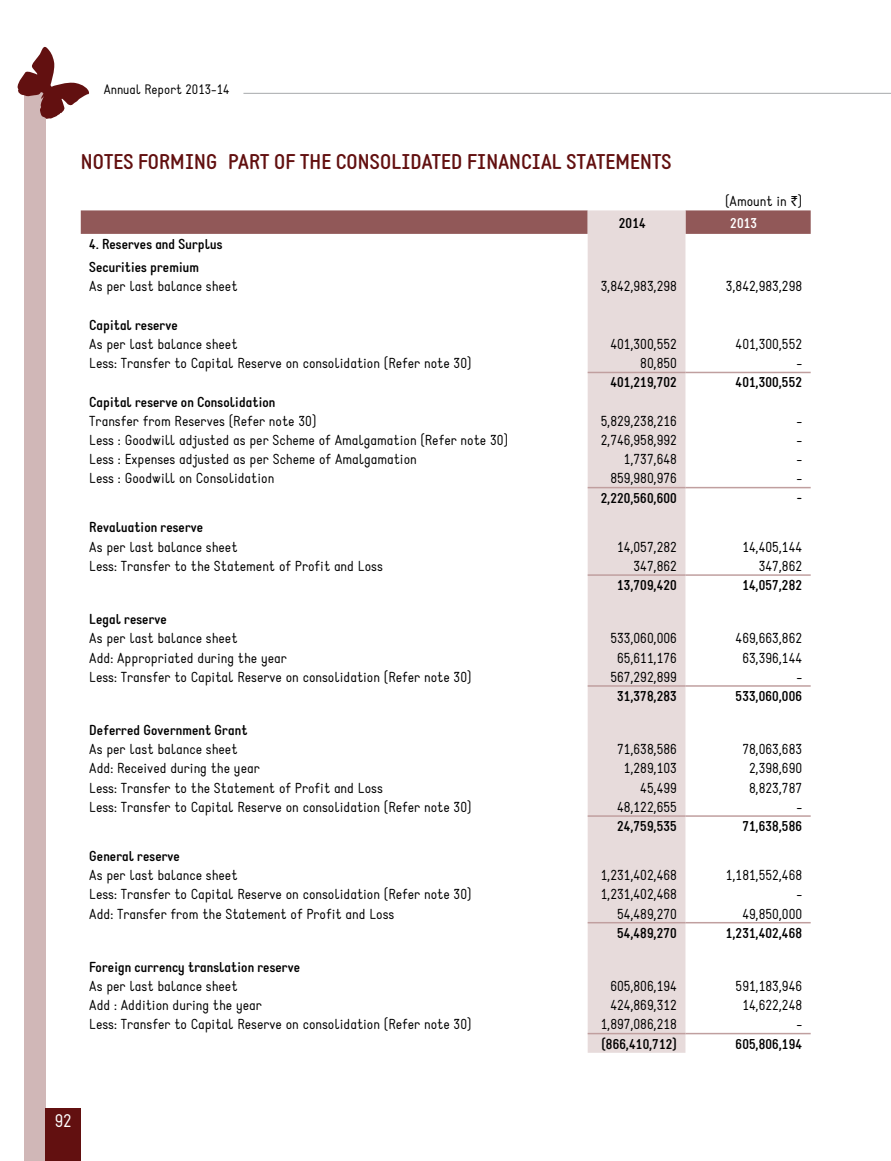
<style>
.page{position:relative;width:891px;height:1161px;background:#fff}
.page>*{position:absolute;margin:0;border:0;box-sizing:border-box;transform-origin:0 0}
.t1{font:700 21px "Static";color:#621010}
.t2{font:18px "Static";color:#fff}
.t3{font:14.25px/19.2px "Static";color:#000}
.t4{font:700 14.25px/19.2px "Static";color:#000}
.t5{font:700 14.25px "Static";color:#fff}
.t6{font:13.5px "Static";color:#000}
.s1{font-family:"Rupee"}
.s2{font-weight:700}
.s3{font-weight:400}
</style>
<div class="page">
<div style="left:24px;top:81px;width:21px;height:1080px;background:#d0b7b7"></div>
<svg style="left:17px;top:46px;width:72px;height:73px"></svg>
<hr style="left:243px;top:93px;width:648px;height:1px;background:#a7a9ac">
<div style="left:45px;top:1109px;width:36px;height:52px;background:#621010"></div>
<svg style="left:81px;top:210px;width:730px;height:24px"></svg>
<div style="left:588px;top:210px;width:97px;height:843px;background:#e7dbdb"></div>
<hr style="left:588px;top:372px;width:97px;height:1px;background:#c09f9f">
<hr style="left:685px;top:372px;width:126px;height:1px;background:#c09f9f">
<hr style="left:588px;top:487px;width:97px;height:1px;background:#c09f9f">
<hr style="left:685px;top:487px;width:126px;height:1px;background:#c09f9f">
<hr style="left:588px;top:574px;width:97px;height:2px;background:#c09f9f">
<hr style="left:685px;top:574px;width:126px;height:2px;background:#c09f9f">
<hr style="left:588px;top:685px;width:97px;height:2px;background:#c09f9f">
<hr style="left:685px;top:685px;width:126px;height:2px;background:#c09f9f">
<hr style="left:588px;top:815px;width:97px;height:2px;background:#c09f9f">
<hr style="left:685px;top:815px;width:126px;height:2px;background:#c09f9f">
<hr style="left:588px;top:922px;width:97px;height:1px;background:#c09f9f">
<hr style="left:685px;top:922px;width:126px;height:1px;background:#c09f9f">
<hr style="left:588px;top:1033px;width:97px;height:1px;background:#c09f9f">
<hr style="left:685px;top:1033px;width:126px;height:1px;background:#c09f9f">
<p class="t6" style="left:104px;top:81px;width:127px">Annual Report 2013-14</p>
<h1 class="t1" style="left:81px;top:149px;width:592px">Notes forming part of the consolidated financial statements</h1>
<p class="t3" style="left:725px;top:192px;width:78px">(Amount in <span class="s1">`</span>)</p>
<p class="t4" style="left:619px;top:213px;width:29px">2014</p>
<p class="t5" style="left:730px;top:214px;width:29px">2013</p>
<p class="t4" style="left:89px;top:232px;width:135px;line-height:23.4px">4. Reserves and Surplus<br>Securities premium</p>
<p class="t3" style="left:89px;top:277px;width:150px">As per last balance sheet</p>
<p class="t3" style="left:601px;top:277px;width:78px">3,842,983,298</p>
<p class="t3" style="left:726px;top:277px;width:78px">3,842,983,298</p>
<p class="t3" style="left:89px;top:316px;width:150px"><span class="s2">Capital reserve<br></span>As per last balance sheet</p>
<p class="t3" style="left:610px;top:335px;width:68px">401,300,552</p>
<p class="t3" style="left:736px;top:335px;width:68px">401,300,552</p>
<p class="t3" style="left:89px;top:354px;width:384px">Less: Transfer to Capital Reserve on consolidation (Refer note 30)</p>
<p class="t3" style="left:640px;top:354px;width:38px">80,850</p>
<p class="t3" style="left:796px;top:354px;width:7px">-</p>
<p class="t4" style="left:610px;top:373px;width:68px">401,219,702</p>
<p class="t4" style="left:736px;top:373px;width:68px">401,300,552</p>
<p class="t3" style="left:89px;top:392px;width:229px"><span class="s2">Capital reserve on Consolidation<br></span>Transfer from Reserves (Refer note 30)</p>
<p class="t3" style="left:601px;top:412px;width:78px">5,829,238,216</p>
<p class="t3" style="left:796px;top:412px;width:7px">-</p>
<p class="t3" style="left:89px;top:431px;width:420px">Less : Goodwill adjusted as per Scheme of Amalgamation (Refer note 30)</p>
<p class="t3" style="left:601px;top:431px;width:78px">2,746,958,992</p>
<p class="t3" style="left:796px;top:431px;width:7px">-</p>
<p class="t3" style="left:89px;top:450px;width:329px">Less : Expenses adjusted as per Scheme of Amalgamation</p>
<p class="t3" style="left:624px;top:450px;width:55px">1,737,648</p>
<p class="t3" style="left:796px;top:450px;width:7px">-</p>
<p class="t3" style="left:89px;top:469px;width:187px">Less : Goodwill on Consolidation</p>
<p class="t3" style="left:610px;top:469px;width:68px">859,980,976</p>
<p class="t3" style="left:796px;top:469px;width:7px">-</p>
<p class="t4" style="left:601px;top:488px;width:78px">2,220,560,600</p>
<p class="t4" style="left:797px;top:488px;width:7px">-</p>
<p class="t3" style="left:89px;top:518px;width:150px"><span class="s2">Revaluation reserve<br></span>As per last balance sheet</p>
<p class="t3" style="left:617px;top:538px;width:61px">14,057,282</p>
<p class="t3" style="left:742px;top:538px;width:61px">14,405,144</p>
<p class="t3" style="left:89px;top:557px;width:295px">Less: Transfer to the Statement of Profit and Loss</p>
<p class="t3" style="left:634px;top:557px;width:45px">347,862</p>
<p class="t3" style="left:759px;top:557px;width:45px">347,862</p>
<p class="t4" style="left:617px;top:576px;width:61px">13,709,420</p>
<p class="t4" style="left:742px;top:576px;width:61px">14,057,282</p>
<p class="t3" style="left:89px;top:610px;width:150px"><span class="s2">Legal reserve<br></span>As per last balance sheet</p>
<p class="t3" style="left:610px;top:629px;width:68px">533,060,006</p>
<p class="t3" style="left:736px;top:629px;width:68px">469,663,862</p>
<p class="t3" style="left:89px;top:648px;width:199px">Add: Appropriated during the year</p>
<p class="t3" style="left:617px;top:648px;width:61px">65,611,176</p>
<p class="t3" style="left:742px;top:648px;width:61px">63,396,144</p>
<p class="t3" style="left:89px;top:668px;width:384px">Less: Transfer to Capital Reserve on consolidation (Refer note 30)</p>
<p class="t3" style="left:610px;top:668px;width:68px">567,292,899</p>
<p class="t3" style="left:796px;top:668px;width:7px">-</p>
<p class="t4" style="left:617px;top:687px;width:61px">31,378,283</p>
<p class="t4" style="left:736px;top:687px;width:68px">533,060,006</p>
<p class="t4" style="left:89px;top:721px;width:160px">Deferred Government Grant<br><span class="s3">As per last balance sheet</span></p>
<p class="t3" style="left:617px;top:740px;width:61px">71,638,586</p>
<p class="t3" style="left:742px;top:740px;width:61px">78,063,683</p>
<p class="t3" style="left:89px;top:759px;width:172px">Add: Received during the year</p>
<p class="t3" style="left:624px;top:759px;width:55px">1,289,103</p>
<p class="t3" style="left:749px;top:759px;width:55px">2,398,690</p>
<p class="t3" style="left:89px;top:779px;width:295px">Less: Transfer to the Statement of Profit and Loss</p>
<p class="t3" style="left:640px;top:779px;width:38px">45,499</p>
<p class="t3" style="left:749px;top:779px;width:55px">8,823,787</p>
<p class="t3" style="left:89px;top:798px;width:384px">Less: Transfer to Capital Reserve on consolidation (Refer note 30)</p>
<p class="t3" style="left:617px;top:798px;width:61px">48,122,655</p>
<p class="t3" style="left:796px;top:798px;width:7px">-</p>
<p class="t4" style="left:617px;top:817px;width:61px">24,759,535</p>
<p class="t4" style="left:742px;top:817px;width:61px">71,638,586</p>
<p class="t3" style="left:89px;top:847px;width:150px"><span class="s2">General reserve<br></span>As per last balance sheet</p>
<p class="t3" style="left:601px;top:866px;width:78px">1,231,402,468</p>
<p class="t3" style="left:726px;top:866px;width:78px">1,181,552,468</p>
<p class="t3" style="left:89px;top:885px;width:384px">Less: Transfer to Capital Reserve on consolidation (Refer note 30)</p>
<p class="t3" style="left:601px;top:885px;width:78px">1,231,402,468</p>
<p class="t3" style="left:796px;top:885px;width:7px">-</p>
<p class="t3" style="left:89px;top:904px;width:307px">Add: Transfer from the Statement of Profit and Loss</p>
<p class="t3" style="left:617px;top:904px;width:61px">54,489,270</p>
<p class="t3" style="left:742px;top:904px;width:61px">49,850,000</p>
<p class="t4" style="left:617px;top:923px;width:61px">54,489,270</p>
<p class="t4" style="left:726px;top:923px;width:78px">1,231,402,468</p>
<p class="t4" style="left:89px;top:958px;width:212px">Foreign currency translation reserve<br><span class="s3">As per last balance sheet</span></p>
<p class="t3" style="left:610px;top:977px;width:68px">605,806,194</p>
<p class="t3" style="left:736px;top:977px;width:68px">591,183,946</p>
<p class="t3" style="left:89px;top:996px;width:174px">Add : Addition during the year</p>
<p class="t3" style="left:610px;top:996px;width:68px">424,869,312</p>
<p class="t3" style="left:742px;top:996px;width:61px">14,622,248</p>
<p class="t3" style="left:89px;top:1015px;width:384px">Less: Transfer to Capital Reserve on consolidation (Refer note 30)</p>
<p class="t3" style="left:601px;top:1015px;width:78px">1,897,086,218</p>
<p class="t3" style="left:796px;top:1015px;width:7px">-</p>
<p class="t4" style="left:602px;top:1034px;width:77px">(866,410,712)</p>
<p class="t4" style="left:736px;top:1034px;width:68px">605,806,194</p>
<p class="t2" style="left:55px;top:1110px;width:19px">92</p>
</div>
